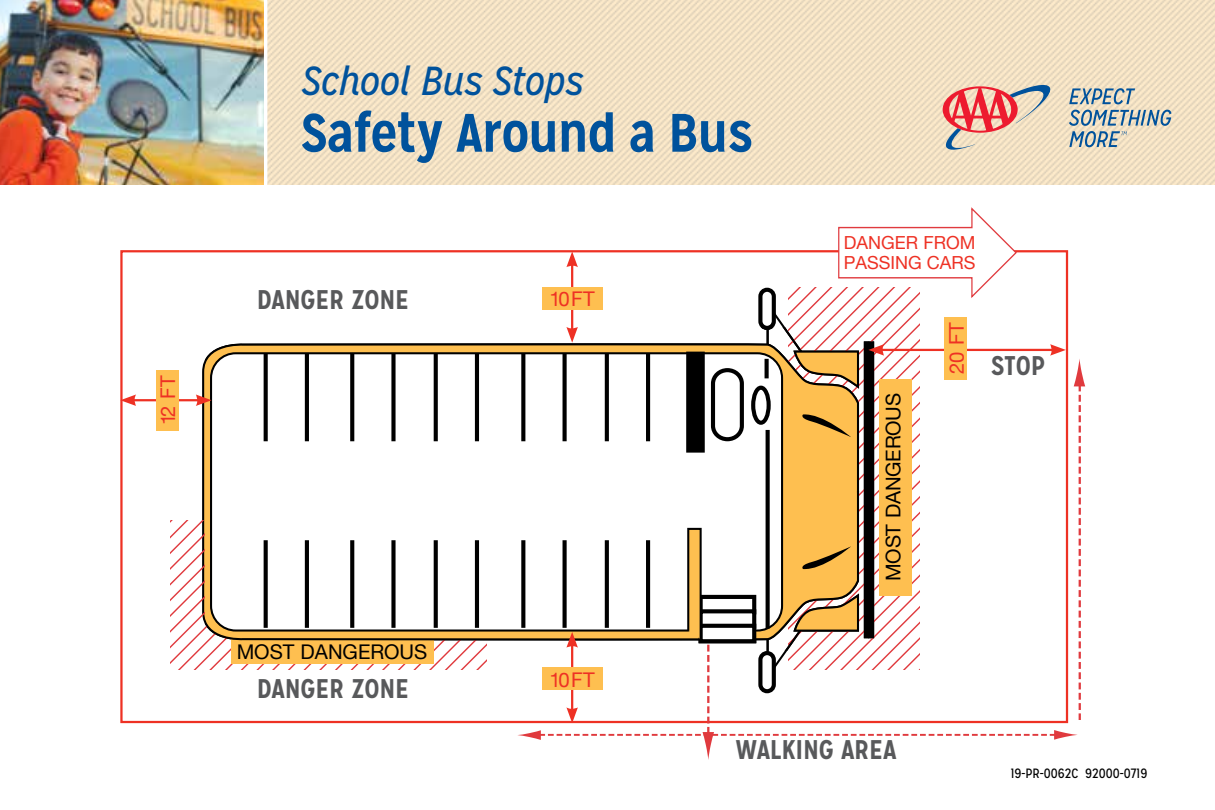
<style>
.page{position:relative;width:1215px;height:810px;background:#fff}
.page>*{position:absolute;margin:0;border:0;box-sizing:border-box;transform-origin:0 0}
.t1{font:700 54px "Mission Gothic";letter-spacing:-.02em;color:#00529c}
.t2{font:italic 40.5px "Mission Gothic";letter-spacing:-.01em;color:#00529c}
.t3{font:700 27px "Mission Gothic";letter-spacing:-.01em;color:#58595b}
.t4{font:20.25px "Helvetica Neue";color:#000}
.t5{font:20.25px "Helvetica Neue";color:#ee3124}
.t6{font:18px/20.2px "Helvetica Neue";color:#ee3124}
.t7{font:13.5px "Mission Gothic";color:#000}
</style>
<div class="page">
<img style="left:267px;top:0;width:948px;height:184px">
<img style="left:0;top:0;width:264px;height:184px">
<svg style="left:171px;top:521px;width:316px;height:148px"></svg>
<div style="left:231px;top:639px;width:202px;height:25px;background:#febf50"></div>
<svg style="left:205px;top:343px;width:312px;height:298px"></svg>
<div style="left:211px;top:353px;width:571px;height:278px;background:#fff;border-radius:25px"></div>
<hr style="left:475px;top:354px;width:4px;height:87px;background:#000">
<svg style="left:434px;top:354px;width:4px;height:87px"></svg>
<div style="left:391px;top:354px;width:5px;height:87px;background:#000"></div>
<svg style="left:350px;top:354px;width:4px;height:87px"></svg>
<hr style="left:305px;top:354px;width:4px;height:87px;background:#000">
<svg style="left:264px;top:354px;width:4px;height:87px"></svg>
<hr style="left:475px;top:540px;width:4px;height:88px;background:#000">
<svg style="left:434px;top:540px;width:4px;height:88px"></svg>
<div style="left:391px;top:540px;width:5px;height:88px;background:#000"></div>
<svg style="left:350px;top:540px;width:4px;height:88px"></svg>
<hr style="left:305px;top:540px;width:4px;height:88px;background:#000">
<svg style="left:264px;top:540px;width:4px;height:88px"></svg>
<hr style="left:133px;top:399px;width:66px;height:2px;background:#ee3124">
<svg style="left:120px;top:394px;width:16px;height:12px"></svg>
<svg style="left:196px;top:394px;width:16px;height:12px"></svg>
<div style="left:156px;top:370px;width:23px;height:61px;background:#febf50"></div>
<svg style="left:517px;top:207px;width:568px;height:553px"></svg>
<div style="left:944px;top:317px;width:23px;height:62px;background:#febf50"></div>
<svg style="left:943px;top:82px;width:110px;height:69px"></svg>
<svg style="left:1069px;top:88px;width:66px;height:16px"></svg>
<svg style="left:1069px;top:110px;width:102px;height:37px"></svg>
<p class="t5" style="left:153px;top:425px;width:52px;rotate:-90deg">12 FT</p>
<h2 class="t2" style="left:301px;top:57px;width:284px">School Bus Stops</h2>
<h1 class="t1" style="left:301px;top:99px;width:454px">Safety Around a Bus</h1>
<p class="t3" style="left:257px;top:283px;width:154px">DANGER ZONE</p>
<p class="t5" style="left:550px;top:285px;width:47px">10 FT</p>
<p class="t4" style="left:237px;top:637px;width:192px">MOST DANGEROUS</p>
<p class="t3" style="left:257px;top:671px;width:154px">DANGER ZONE</p>
<p class="t5" style="left:550px;top:665px;width:47px">10 FT</p>
<p class="t6" style="left:844px;top:234px;width:133px">DANGER FROM<br>PASSING CARS</p>
<p class="t4" style="left:879px;top:581px;width:190px;rotate:-90deg">MOST DANGEROUS</p>
<p class="t5" style="left:942px;top:374px;width:53px;rotate:-90deg">20 FT</p>
<p class="t3" style="left:991px;top:349px;width:55px">STOP</p>
<p class="t3" style="left:736px;top:733px;width:162px">WALKING AREA</p>
<p class="t7" style="left:1011px;top:765px;width:138px">19-PR-0062C 92000-0719</p>
</div>
